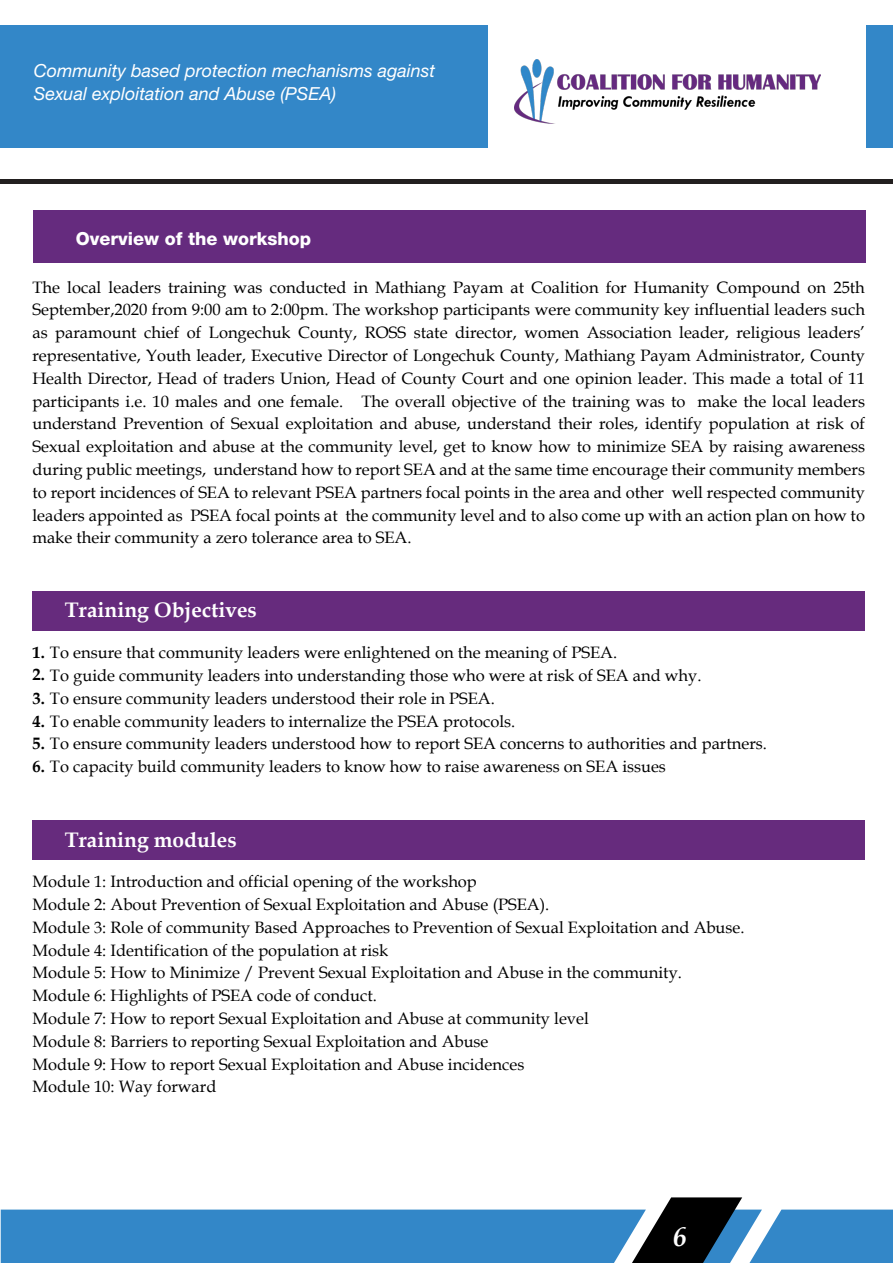
<style>
.page{position:relative;width:893px;height:1263px;background:#fff}
.page>*{position:absolute;margin:0;border:0;box-sizing:border-box;transform-origin:0 0}
.t1{font:italic 700 27px "Book Antiqua";color:#fff}
.t2{font:700 21px "Book Antiqua";color:#fff}
.t3{font:italic 18px/22.8px "Helvetica Neue LT Std";color:#fff}
.t4{font:800 18px "Helvetica Neue LT Std";color:#fff}
.t5{font:16.5px/22.8px "Book Antiqua";color:#000;text-align:justify}
.s1{font-weight:700}
</style>
<div class="page">
<img style="left:515px;top:59px;width:305px;height:65px">
<hr style="left:1px;top:180px;width:892px;height:4px;background:#221f1f">
<div style="left:0;top:25px;width:487px;height:123px;background:#3387c8"></div>
<div style="left:866px;top:25px;width:27px;height:123px;background:#3387c8"></div>
<div style="left:34px;top:211px;width:832px;height:52px;background:#652b7e"></div>
<svg style="left:1px;top:1197px;width:892px;height:66px"></svg>
<div style="left:33px;top:591px;width:832px;height:39px;background:#662b7d"></div>
<div style="left:32px;top:820px;width:833px;height:39px;background:#662b7d"></div>
<p class="t3" style="left:34px;top:59px;width:403px">Community based protection mechanisms against<br>Sexual exploitation and Abuse (PSEA)</p>
<p class="t4" style="left:76px;top:228px;width:237px">Overview of the workshop</p>
<p class="t5" style="left:32px;top:275px;width:834px">The local leaders training was conducted in Mathiang Payam at Coalition for Humanity Compound on 25th September,2020 from 9:00 am to 2:00pm. The workshop participants were community key influential leaders such as paramount chief of Longechuk County, ROSS state director, women Association leader, religious leaders’ representative, Youth leader, Executive Director of Longechuk County, Mathiang Payam Administrator, County Health Director, Head of traders Union, Head of County Court and one opinion leader. This made a total of 11 participants i.e. 10 males and one female. The overall objective of the training was to make the local leaders understand Prevention of Sexual exploitation and abuse, understand their roles, identify population at risk of Sexual exploitation and abuse at the community level, get to know how to minimize SEA by raising awareness during public meetings, understand how to report SEA and at the same time encourage their community members to report incidences of SEA to relevant PSEA partners focal points in the area and other well respected community leaders appointed as PSEA focal points at the community level and to also come up with an action plan on how to make their community a zero tolerance area to SEA.</p>
<p class="t2" style="left:65px;top:596px;width:193px">Training Objectives</p>
<p class="t5" style="left:32px;top:641px;width:586px"><span class="s1">1.</span> To ensure that community leaders were enlightened on the meaning of PSEA.</p>
<p class="t5" style="left:32px;top:664px;width:671px"><span class="s1">2.</span> To guide community leaders into understanding those who were at risk of SEA and why.</p>
<p class="t5" style="left:32px;top:686px;width:464px"><span class="s1">3.</span> To ensure community leaders understood their role in PSEA.</p>
<p class="t5" style="left:32px;top:709px;width:484px"><span class="s1">4.</span> To enable community leaders to internalize the PSEA protocols.</p>
<p class="t5" style="left:32px;top:732px;width:736px"><span class="s1">5.</span> To ensure community leaders understood how to report SEA concerns to authorities and partners.</p>
<p class="t5" style="left:32px;top:755px;width:635px"><span class="s1">6.</span> To capacity build community leaders to know how to raise awareness on SEA issues</p>
<p class="t2" style="left:65px;top:825px;width:174px">Training modules</p>
<p class="t5" style="left:33px;top:870px;width:713px;text-align:left">Module 1: Introduction and official opening of the workshop<br>Module 2: About Prevention of Sexual Exploitation and Abuse (PSEA).<br>Module 3: Role of community Based Approaches to Prevention of Sexual Exploitation and Abuse.<br>Module 4: Identification of the population at risk<br>Module 5: How to Minimize / Prevent Sexual Exploitation and Abuse in the community.<br>Module 6: Highlights of PSEA code of conduct.<br>Module 7: How to report Sexual Exploitation and Abuse at community level<br>Module 8: Barriers to reporting Sexual Exploitation and Abuse<br>Module 9: How to report Sexual Exploitation and Abuse incidences<br>Module 10: Way forward</p>
<h1 class="t1" style="left:673px;top:1218px;width:15px">6</h1>
</div>
